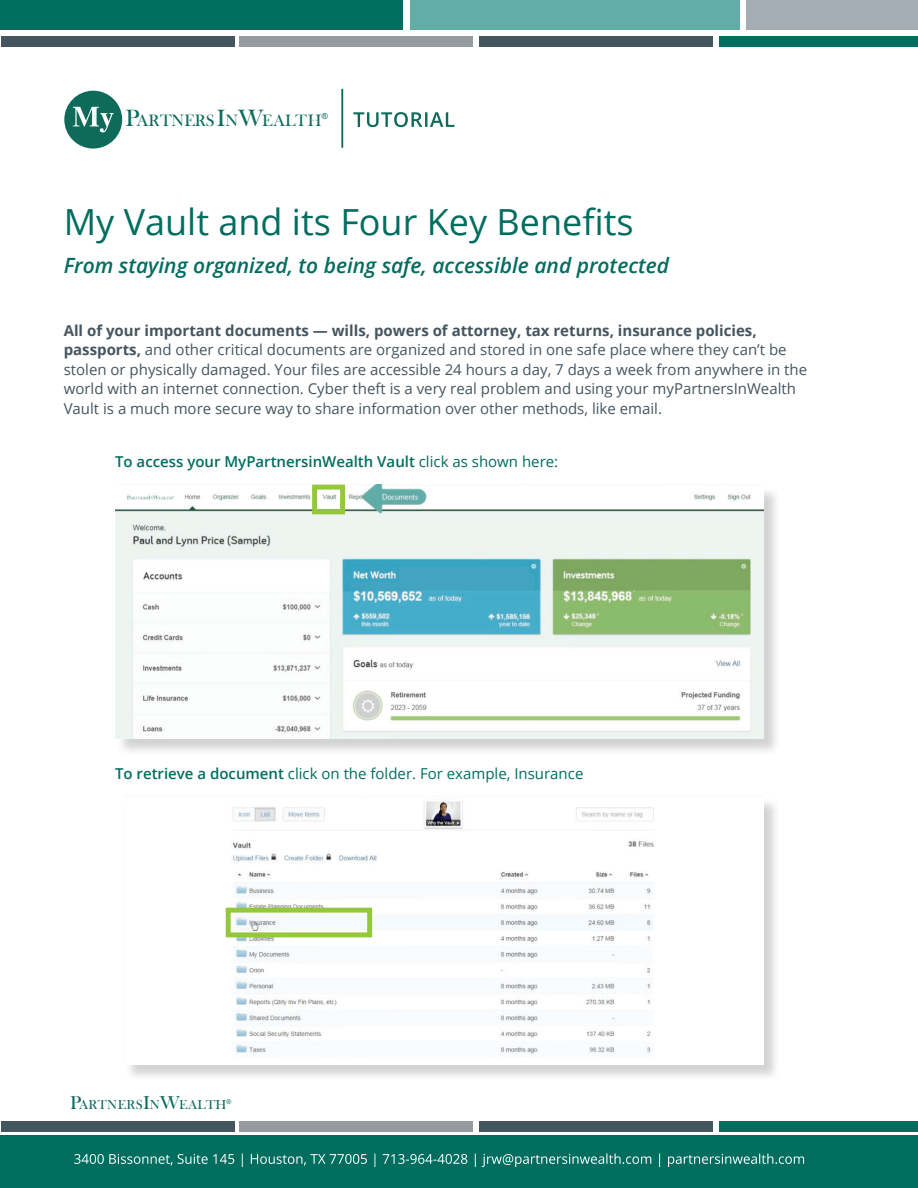
<style>
.page{position:relative;width:918px;height:1188px;background:#fff}
.page>*{position:absolute;margin:0;border:0;box-sizing:border-box;transform-origin:0 0}
.t1{font:36px "Open Sans";color:#006d5f}
.t2{font:italic 600 21px "Open Sans";color:#006d5f}
.t3{font:16.95px "Bask Old Face";color:#0e6b5f}
.t4{font:15px/19.5px "Open Sans";color:#45555f}
.t5{font:15px "Open Sans";color:#006d5f}
.t6{font:600 15px "Open Sans";color:#006d5f}
.t7{font:13.5px "Bask Old Face";letter-spacing:.03em;color:#0e6b5f}
.s1{font-size:24.15px}
.s2{font-weight:700}
.s3{font-weight:400}
.s4{font-weight:600}
.s5{font-size:19.2px}
</style>
<div class="page">
<div style="left:1px;top:0;width:402px;height:30px;background:#006d5f"></div>
<div style="left:410px;top:0;width:330px;height:30px;background:#62aea7"></div>
<div style="left:746px;top:0;width:172px;height:30px;background:#a4adb4"></div>
<div style="left:1px;top:36px;width:233px;height:10px;background:#45555f"></div>
<div style="left:239px;top:36px;width:233px;height:10px;background:#959ca1"></div>
<div style="left:479px;top:36px;width:234px;height:10px;background:#45555f"></div>
<div style="left:719px;top:36px;width:199px;height:10px;background:#006d5f"></div>
<div style="left:1px;top:1135px;width:917px;height:53px;background:#006d5f"></div>
<svg style="left:74px;top:1154px;width:730px;height:13px"></svg>
<div style="left:1px;top:1121px;width:233px;height:11px;background:#45555f"></div>
<div style="left:239px;top:1121px;width:233px;height:11px;background:#959ca1"></div>
<div style="left:479px;top:1121px;width:234px;height:11px;background:#45555f"></div>
<div style="left:719px;top:1121px;width:199px;height:11px;background:#006d5f"></div>
<div style="left:116px;top:486px;width:665px;height:271px;background:#231f20;opacity:.2"></div>
<img style="left:115px;top:485px;width:648px;height:254px">
<div style="left:312px;top:485px;width:33px;height:29px;border:5px solid #94c83c"></div>
<div style="left:124px;top:797px;width:657px;height:285px;background:#231f20;opacity:.2"></div>
<img style="left:124px;top:797px;width:639px;height:267px">
<div style="left:226px;top:908px;width:146px;height:29px;border:5px solid #94c83c"></div>
<div style="left:64px;top:91px;width:58px;height:58px;background:#0e6b5a;border-radius:50%"></div>
<svg style="left:73px;top:107px;width:41px;height:25px"></svg>
<hr style="left:341px;top:89px;width:2px;height:59px;background:#0e6b5a">
<svg style="left:353px;top:112px;width:101px;height:15px"></svg>
<p class="t3" style="left:126px;top:111px;width:204px"><span class="s1">P</span>ARTNERS <span class="s1">I</span>N<span class="s1">W</span>EALTH<sup>®</sup></p>
<h1 class="t1" style="left:64px;top:197px;width:571px">My Vault and its Four Key Benefits</h1>
<h2 class="t2" style="left:64px;top:251px;width:607px">From staying organized, to being safe, accessible and protected</h2>
<p class="t4" style="left:64px;top:320px;width:745px"><span class="s2">All of your important documents — wills, powers of attorney, tax returns, insurance policies, passports,</span> and other critical documents are organized and stored in one safe place where they can’t be stolen or physically damaged. Your files are accessible 24 hours a day, 7 days a week from anywhere in the world with an internet connection. Cyber theft is a very real problem and using your myPartnersInWealth Vault is a much more secure way to share information over other methods, like email.</p>
<p class="t6" style="left:115px;top:451px;width:445px">To access your MyPartnersinWealth Vault <span class="s3">click as shown here:</span></p>
<p class="t5" style="left:115px;top:763px;width:470px"><span class="s4">To retrieve a document</span> click on the folder. For example, Insurance</p>
<p class="t7" style="left:70px;top:1097px;width:163px"><span class="s5">P</span>ARTNERS<span class="s5">I</span>N<span class="s5">W</span>EALTH<sup>®</sup></p>
</div>
